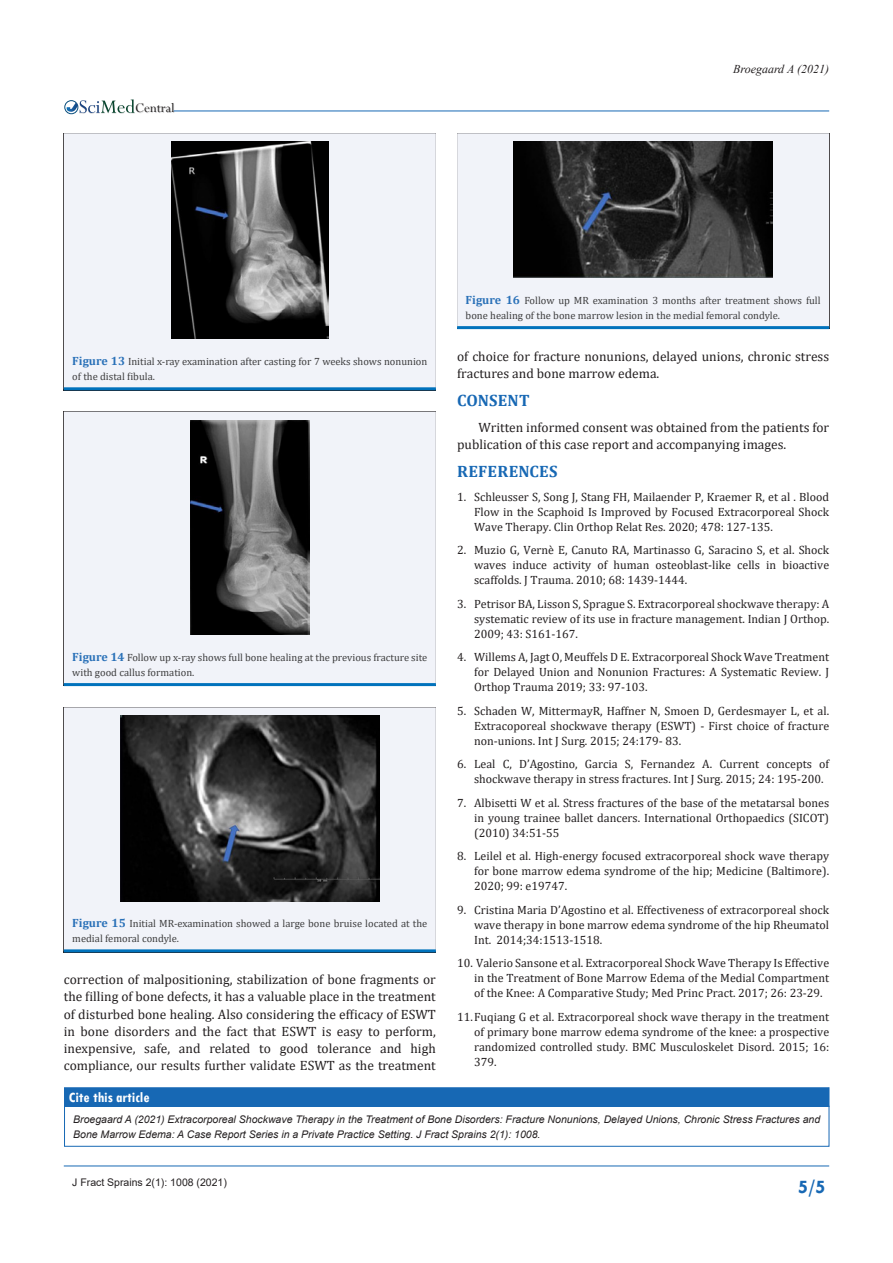
<style>
.page{position:relative;width:893px;height:1263px;background:#fff}
.page>*{position:absolute;margin:0;border:0;box-sizing:border-box;transform-origin:0 0}
.t1{font:700 19.5px "Tw Cen";color:#1768b4}
.heading_2{font:700 16.5px "Cambria";letter-spacing:.01em;color:#1768b4}
.t2{font:700 condensed 15px "Tw Cen";color:#fff}
.t3{font:14.55px "Perpetua";color:#211e1e}
.Body_Text{font:13.5px/17.2px "Cambria";color:#231f20}
.t4{font:12px/15px "Cambria";color:#231f20;text-align:justify}
.t5{font:italic 12px "Times New Roman";color:#231f20}
.t6{font:10.5px/15px "Cambria";color:#3e3e3f}
.t7{font:italic 10.5px/15px "Arial";color:#231f20}
.t8{font:10.5px "Arial";color:#231f20}
.s1{font-weight:700;font-size:12px;color:#2a71b8}
</style>
<div class="page">
<img style="left:79px;top:103px;width:96px;height:11px">
<div style="left:64px;top:100px;width:14px;height:14px;border:1px solid #074d7c;border-radius:50%"></div>
<svg style="left:66px;top:99px;width:69px;height:14px"></svg>
<hr style="left:64px;top:1166px;width:765px;height:1px;background:#1768b4">
<hr style="left:174px;top:111px;width:655px;height:1px;background:#1768b4">
<div style="left:64px;top:133px;width:372px;height:254px;background:#f1f3f9"></div>
<hr style="left:64px;top:387px;width:372px;height:3px;background:#0072bc">
<img style="left:171px;top:142px;width:157px;height:197px">
<div style="left:64px;top:412px;width:372px;height:271px;background:#f1f3f9"></div>
<hr style="left:64px;top:683px;width:372px;height:3px;background:#0072bc">
<img style="left:190px;top:420px;width:119px;height:215px">
<div style="left:64px;top:707px;width:372px;height:242px;background:#f1f3f9"></div>
<hr style="left:64px;top:949px;width:372px;height:3px;background:#0072bc">
<img style="left:120px;top:716px;width:259px;height:185px">
<div style="left:457px;top:133px;width:372px;height:193px;background:#f1f3f9"></div>
<hr style="left:457px;top:326px;width:372px;height:3px;background:#0072bc">
<img style="left:513px;top:142px;width:260px;height:136px">
<svg style="left:64px;top:1106px;width:765px;height:41px"></svg>
<div style="left:65px;top:1088px;width:764px;height:18px;background:#1768b4"></div>
<div style="left:64px;top:1087px;width:765px;height:19px;border:1px solid #1768b4"></div>
<p class="t3" style="left:135px;top:99px;width:41px">Central</p>
<p class="t5" style="left:733px;top:61px;width:98px">Broegaard A (2021)</p>
<p class="t6" style="left:72px;top:354px;width:357px"><span class="s1">Figure 13</span> Initial x-ray examination after casting for 7 weeks shows nonunion of the distal fibula.</p>
<p class="t6" style="left:72px;top:650px;width:357px"><span class="s1">Figure 14</span> Follow up x-ray shows full bone healing at the previous fracture site with good callus formation.</p>
<p class="t6" style="left:72px;top:916px;width:357px"><span class="s1">Figure 15</span> Initial MR-examination showed a large bone bruise located at the medial femoral condyle.</p>
<p class="Body_Text" style="left:64px;top:971px;width:374px;text-align:justify">correction of malpositioning, stabilization of bone fragments or the filling of bone defects, it has a valuable place in the treatment of disturbed bone healing. Also considering the efficacy of ESWT in bone disorders and the fact that ESWT is easy to perform, inexpensive, safe, and related to good tolerance and high compliance, our results further validate ESWT as the treatment</p>
<p class="t2" style="left:69px;top:1088px;width:82px">Cite this article</p>
<p class="t6" style="left:466px;top:293px;width:357px"><span class="s1">Figure 16</span> Follow up MR examination 3 months after treatment shows full bone healing of the bone marrow lesion in the medial femoral condyle.</p>
<p class="Body_Text" style="left:457px;top:348px;width:374px">of choice for fracture nonunions, delayed unions, chronic stress fractures and bone marrow edema.</p>
<p class="heading_2" style="left:457px;top:389px;width:74px">CONSENT</p>
<p class="Body_Text" style="left:457px;top:419px;width:374px;text-indent:21px">Written informed consent was obtained from the patients for publication of this case report and accompanying images.</p>
<p class="heading_2" style="left:457px;top:460px;width:102px">REFERENCES</p>
<p class="t4" style="left:474px;top:489px;width:357px;text-indent:-17px">1. Schleusser S, Song J, Stang FH, Mailaender P, Kraemer R, et al . Blood Flow in the Scaphoid Is Improved by Focused Extracorporeal Shock Wave Therapy. Clin Orthop Relat Res. 2020; 478: 127-135.</p>
<p class="t4" style="left:474px;top:542px;width:357px;text-indent:-17px">2. Muzio G, Vernè E, Canuto RA, Martinasso G, Saracino S, et al. Shock waves induce activity of human osteoblast-like cells in bioactive scaffolds. J Trauma. 2010; 68: 1439-1444.</p>
<p class="t4" style="left:474px;top:596px;width:357px;text-indent:-17px">3. Petrisor BA, Lisson S, Sprague S. Extracorporeal shockwave therapy: A systematic review of its use in fracture management. Indian J Orthop.<br>2009; 43: S161-167.</p>
<p class="t4" style="left:474px;top:649px;width:357px;text-indent:-17px">4. Willems A, Jagt O, Meuffels D E. Extracorporeal Shock Wave Treatment for Delayed Union and Nonunion Fractures: A Systematic Review. J Orthop Trauma 2019; 33: 97-103.</p>
<p class="t4" style="left:474px;top:703px;width:357px;text-indent:-17px">5. Schaden W, MittermayR, Haffner N, Smoen D, Gerdesmayer L, et al.<br>Extracoporeal shockwave therapy (ESWT) - First choice of fracture non-unions. Int J Surg. 2015; 24:179- 83.</p>
<p class="t4" style="left:474px;top:756px;width:357px;text-indent:-17px">6. Leal C, D’Agostino, Garcia S, Fernandez A. Current concepts of shockwave therapy in stress fractures. Int J Surg. 2015; 24: 195-200.</p>
<p class="t4" style="left:474px;top:795px;width:357px;text-indent:-17px">7. Albisetti W et al. Stress fractures of the base of the metatarsal bones in young trainee ballet dancers. International Orthopaedics (SICOT) (2010) 34:51-55</p>
<p class="t4" style="left:474px;top:848px;width:357px;text-indent:-17px">8. Leilel et al. High-energy focused extracorporeal shock wave therapy for bone marrow edema syndrome of the hip; Medicine (Baltimore).<br>2020; 99: e19747.</p>
<p class="t4" style="left:474px;top:902px;width:357px;text-indent:-17px">9. Cristina Maria D’Agostino et al. Effectiveness of extracorporeal shock wave therapy in bone marrow edema syndrome of the hip Rheumatol Int. 2014;34:1513-1518.</p>
<p class="t4" style="left:474px;top:956px;width:357px;text-indent:-17px">10. Valerio Sansone et al. Extracorporeal Shock Wave Therapy Is Effective in the Treatment of Bone Marrow Edema of the Medial Compartment of the Knee: A Comparative Study; Med Princ Pract. 2017; 26: 23-29.</p>
<p class="t4" style="left:474px;top:1009px;width:357px;text-indent:-17px">11.Fuqiang G et al. Extracorporeal shock wave therapy in the treatment of primary bone marrow edema syndrome of the knee: a prospective randomized controlled study. BMC Musculoskelet Disord. 2015; 16:<br>379.</p>
<p class="t7" style="left:73px;top:1111px;width:749px">Broegaard A (2021) Extracorporeal Shockwave Therapy in the Treatment of Bone Disorders: Fracture Nonunions, Delayed Unions, Chronic Stress Fractures and<br>Bone Marrow Edema: A Case Report Series in a Private Practice Setting. J Fract Sprains 2(1): 1008.</p>
<p class="t8" style="left:72px;top:1175px;width:156px">J Fract Sprains 2(1): 1008 (2021)</p>
<h1 class="t1" style="left:798px;top:1175px;width:29px">5/5</h1>
</div>
